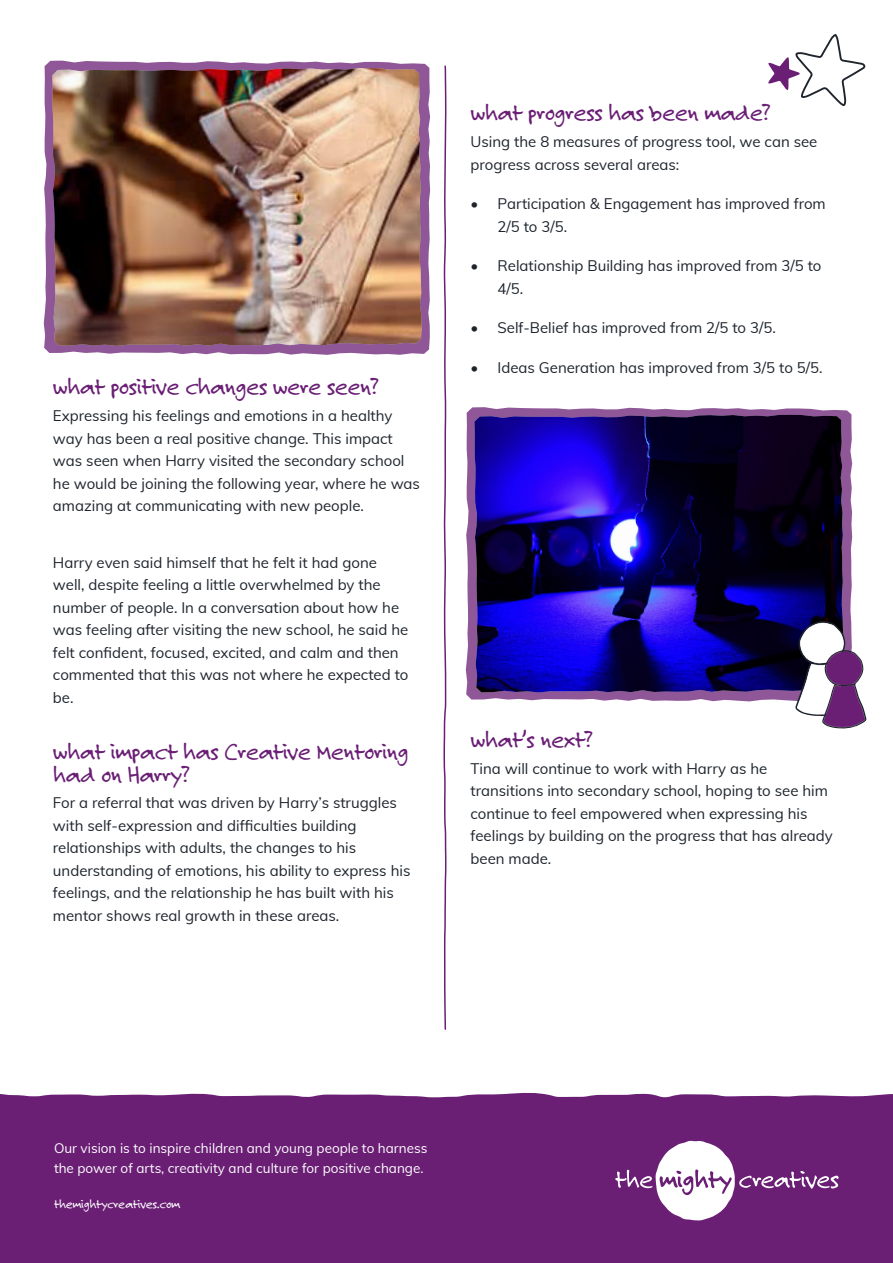
<style>
.page{position:relative;width:893px;height:1263px;background:#fff}
.page>*{position:absolute;margin:0;border:0;box-sizing:border-box;transform-origin:0 0}
.t1{font:25.5px/22.5px "Felt Tip Roman";letter-spacing:-.025em;color:#6a1f75}
.t2{font:15px/22.5px "Muli";color:#1d242c}
.t3{font:13.5px/19.5px "Muli";color:#fff}
.t4{font:13.5px "Felt Tip Roman";letter-spacing:-.025em;color:#fff}
</style>
<div class="page">
<div style="left:0;top:1093px;width:893px;height:170px;background:#6a1f75"></div>
<svg style="left:615px;top:1141px;width:223px;height:79px"></svg>
<svg style="left:44px;top:61px;width:386px;height:294px;fill:#8f5797"></svg>
<svg style="left:466px;top:407px;width:386px;height:294px;fill:#8f5797"></svg>
<svg style="left:443px;top:65px;width:4px;height:965px"></svg>
<img style="left:52px;top:68px;width:370px;height:278px">
<img style="left:474px;top:415px;width:370px;height:277px">
<svg style="left:795px;top:621px;width:71px;height:108px"></svg>
<svg style="left:768px;top:34px;width:98px;height:72px"></svg>
<p class="t1" style="left:53px;top:375px;width:327px">what positive changes were seen?</p>
<p class="t2" style="left:53px;top:404px;width:369px">Expressing his feelings and emotions in a healthy way has been a real positive change. This impact was seen when Harry visited the secondary school he would be joining the following year, where he was amazing at communicating with new people.</p>
<p class="t2" style="left:53px;top:550px;width:357px">Harry even said himself that he felt it had gone well, despite feeling a little overwhelmed by the number of people. In a conversation about how he was feeling after visiting the new school, he said he felt confident, focused, excited, and calm and then commented that this was not where he expected to be.</p>
<p class="t1" style="left:53px;top:740px;width:357px">what impact has Creative Mentoring had on Harry?</p>
<p class="t2" style="left:53px;top:791px;width:359px">For a referral that was driven by Harry’s struggles with self-expression and difficulties building relationships with adults, the changes to his understanding of emotions, his ability to express his feelings, and the relationship he has built with his mentor shows real growth in these areas.</p>
<p class="t1" style="left:470px;top:101px;width:301px">what progress has been made?</p>
<p class="t2" style="left:470px;top:130px;width:348px">Using the 8 measures of progress tool, we can see progress across several areas:</p>
<p class="t2" style="left:497px;top:192px;width:330px;text-indent:-27px">• Participation &amp; Engagement has improved from<br>2/5 to 3/5.</p>
<p class="t2" style="left:497px;top:254px;width:325px;text-indent:-27px">• Relationship Building has improved from 3/5 to<br>4/5.</p>
<p class="t2" style="left:470px;top:316px;width:307px">• Self-Belief has improved from 2/5 to 3/5.</p>
<p class="t2" style="left:470px;top:355px;width:354px">• Ideas Generation has improved from 3/5 to 5/5.</p>
<p class="t1" style="left:470px;top:728px;width:124px">what’s next?</p>
<p class="t2" style="left:470px;top:756px;width:364px">Tina will continue to work with Harry as he transitions into secondary school, hoping to see him continue to feel empowered when expressing his feelings by building on the progress that has already been made.</p>
<p class="t3" style="left:54px;top:1138px;width:375px">Our vision is to inspire children and young people to harness the power of arts, creativity and culture for positive change.</p>
<p class="t4" style="left:54px;top:1195px;width:128px">themightycreatives.com</p>
</div>
